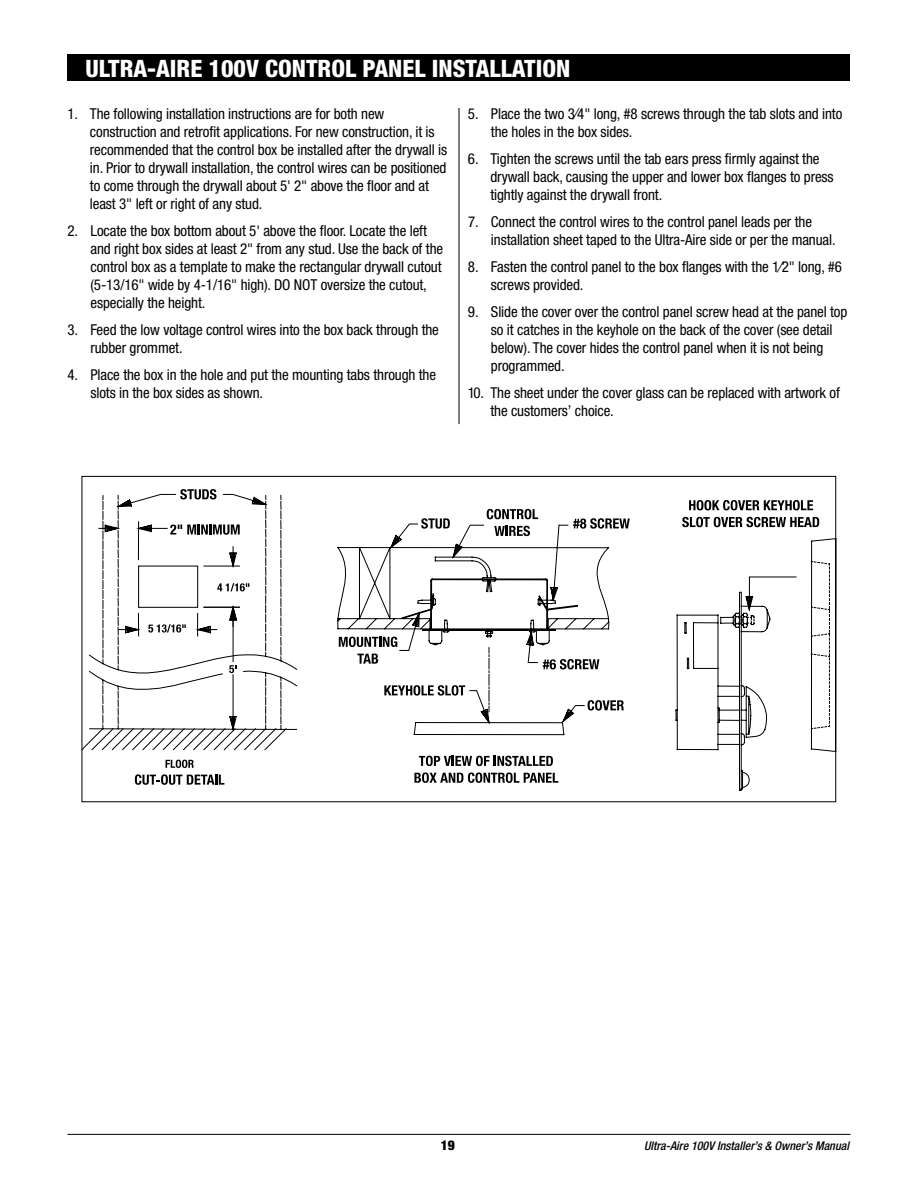
<style>
.page{position:relative;width:918px;height:1188px;background:#fff}
.page>*{position:absolute;margin:0;border:0;box-sizing:border-box;transform-origin:0 0}
.t1{font:800 condensed 24px "Helvetica Neue";color:#fff}
.t2{font:condensed 15px/18px "Helvetica Neue";letter-spacing:-.01em;color:#000}
.t3{font:900 condensed 13.5px "Helvetica Neue";color:#000}
.t4{font:italic 500 condensed 12px "Helvetica Neue";color:#000}
</style>
<div class="page">
<div style="left:68px;top:54px;width:782px;height:27px;background:#000"></div>
<svg style="left:81px;top:476px;width:755px;height:326px"></svg>
<svg style="left:81px;top:493px;width:206px;height:258px"></svg>
<svg style="left:180px;top:489px;width:37px;height:10px"></svg>
<svg style="left:170px;top:524px;width:70px;height:11px"></svg>
<svg style="left:166px;top:760px;width:28px;height:8px"></svg>
<svg style="left:135px;top:774px;width:89px;height:11px"></svg>
<svg style="left:217px;top:583px;width:32px;height:8px"></svg>
<svg style="left:148px;top:624px;width:38px;height:9px"></svg>
<svg style="left:229px;top:665px;width:8px;height:8px"></svg>
<svg style="left:419px;top:756px;width:134px;height:10px"></svg>
<svg style="left:414px;top:773px;width:144px;height:10px"></svg>
<svg style="left:339px;top:637px;width:58px;height:10px"></svg>
<svg style="left:357px;top:654px;width:21px;height:10px"></svg>
<svg style="left:384px;top:685px;width:81px;height:11px"></svg>
<svg style="left:588px;top:700px;width:36px;height:11px"></svg>
<svg style="left:543px;top:659px;width:56px;height:10px"></svg>
<svg style="left:689px;top:500px;width:124px;height:10px"></svg>
<svg style="left:682px;top:517px;width:137px;height:10px"></svg>
<svg style="left:421px;top:518px;width:29px;height:11px"></svg>
<svg style="left:487px;top:509px;width:51px;height:10px"></svg>
<svg style="left:494px;top:526px;width:36px;height:10px"></svg>
<svg style="left:573px;top:518px;width:57px;height:11px"></svg>
<hr style="left:68px;top:1134px;width:782px;height:1px;background:#000">
<hr style="left:459px;top:108px;width:1px;height:316px;background:#000">
<h1 class="t1" style="left:86px;top:54px;width:487px">ULTRA-AIRE 100V CONTROL PANEL INSTALLATION</h1>
<p class="t2" style="left:90px;top:104px;width:359px;text-indent:-22px">1. The following installation instructions are for both new construction and retrofit applications. For new construction, it is recommended that the control box be installed after the drywall is in. Prior to drywall installation, the control wires can be positioned to come through the drywall about 5' 2" above the floor and at least 3" left or right of any stud.</p>
<p class="t2" style="left:90px;top:221px;width:354px;text-indent:-23px">2. Locate the box bottom about 5' above the floor. Locate the left and right box sides at least 2" from any stud. Use the back of the control box as a template to make the rectangular drywall cutout (5-13/16" wide by 4-1/16" high). DO NOT oversize the cutout, especially the height.</p>
<p class="t2" style="left:90px;top:320px;width:350px;text-indent:-23px">3. Feed the low voltage control wires into the box back through the rubber grommet.</p>
<p class="t2" style="left:90px;top:365px;width:347px;text-indent:-23px">4. Place the box in the hole and put the mounting tabs through the slots in the box sides as shown.</p>
<p class="t2" style="left:491px;top:104px;width:353px;text-indent:-23px">5. Place the two 3⁄4" long, #8 screws through the tab slots and into the holes in the box sides.</p>
<p class="t2" style="left:490px;top:149px;width:345px;text-indent:-22px">6. Tighten the screws until the tab ears press firmly against the drywall back, causing the upper and lower box flanges to press tightly against the drywall front.</p>
<p class="t2" style="left:491px;top:212px;width:346px;text-indent:-23px">7. Connect the control wires to the control panel leads per the installation sheet taped to the Ultra-Aire side or per the manual.</p>
<p class="t2" style="left:491px;top:257px;width:353px;text-indent:-23px">8. Fasten the control panel to the box flanges with the 1⁄2" long, #6 screws provided.</p>
<p class="t2" style="left:491px;top:302px;width:358px;text-indent:-23px">9. Slide the cover over the control panel screw head at the panel top so it catches in the keyhole on the back of the cover (see detail below). The cover hides the control panel when it is not being programmed.</p>
<p class="t2" style="left:490px;top:383px;width:351px;text-indent:-22px">10. The sheet under the cover glass can be replaced with artwork of the customers’ choice.</p>
<p class="t3" style="left:441px;top:1137px;width:16px">19</p>
<p class="t4" style="left:644px;top:1138px;width:206px">Ultra-Aire 100V Installer’s &amp; Owner’s Manual</p>
</div>
